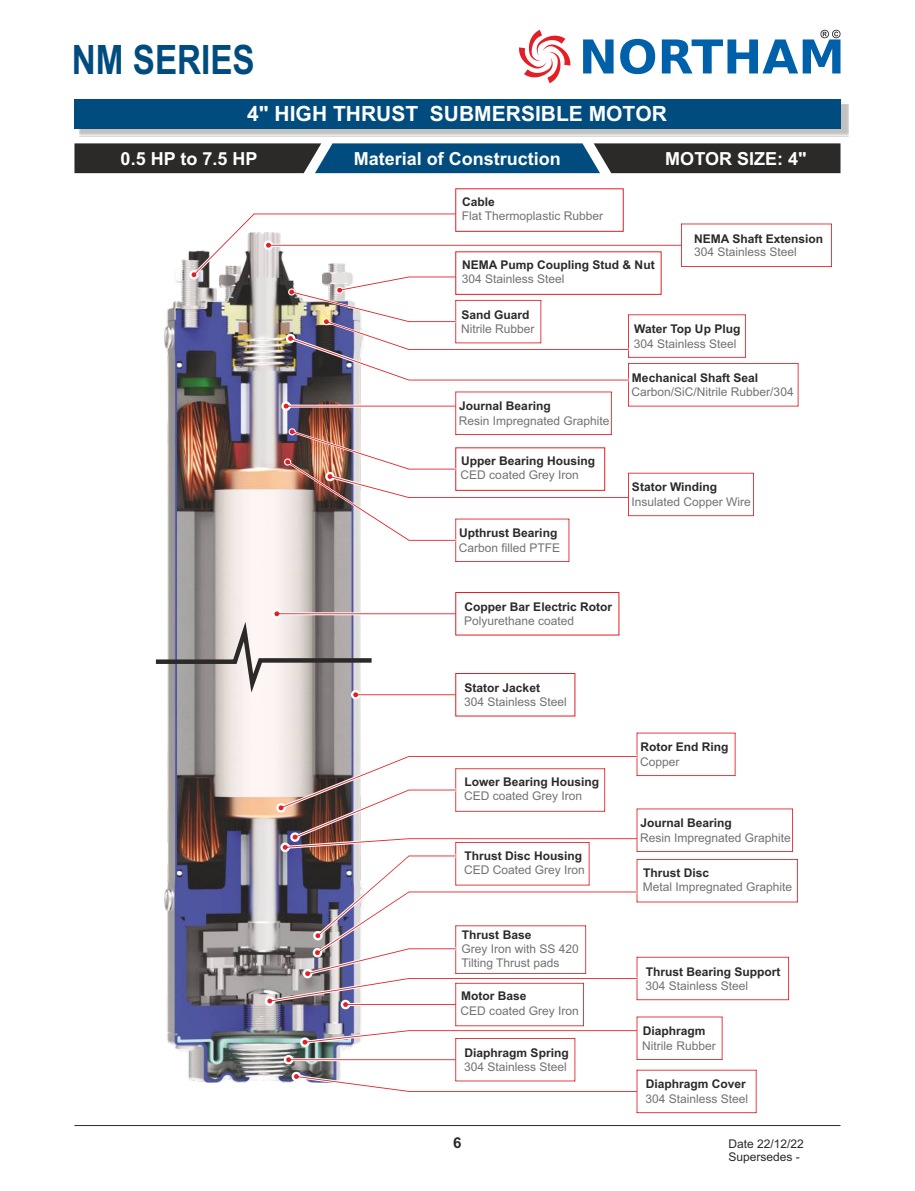
<style>
.page{position:relative;width:915px;height:1191px;background:#fff}
.page>*{position:absolute;margin:0;border:0;box-sizing:border-box;transform-origin:0 0}
.t1{font:700 40.5px "Arial Narrow";color:#004c7e}
.t2{font:700 21px "Arial";color:#fefefe}
.t3{font:700 18px "Arial";color:#fefefe}
.t4{font:700 15px "Arial";color:#2b2a29}
.t5{font:12px/13.4px "Arial";color:#727271}
.t6{font:700 12px "Arial";color:#2b2a29}
.t7{font:12px/13.4px "Arial";color:#2b2a29}
</style>
<div class="page">
<svg style="left:74px;top:143px;width:766px;height:30px;background:#253e4f"></svg>
<hr style="left:74px;top:1125px;width:766px;height:1px;background:#2b2a29">
<div style="left:79px;top:104px;width:769px;height:32px;background:#2b2a29;opacity:.29"></div>
<div style="left:74px;top:99px;width:766px;height:29px;background:#004c7e"></div>
<img style="left:164px;top:251px;width:197px;height:831px">
<div style="left:455px;top:673px;width:120px;height:43px;border:1px solid #e31e24"></div>
<svg style="left:155px;top:609px;width:300px;height:93px"></svg>
<div style="left:455px;top:592px;width:164px;height:43px;border:1px solid #e31e24"></div>
<svg style="left:189px;top:212px;width:642px;height:350px"></svg>
<svg style="left:519px;top:30px;width:51px;height:53px"></svg>
<svg style="left:583px;top:30px;width:257px;height:44px"></svg>
<svg style="left:265px;top:732px;width:532px;height:381px"></svg>
<h1 class="t1" style="left:72px;top:29px;width:184px">NM SERIES</h1>
<h2 class="t2" style="left:247px;top:106px;width:421px">4" HIGH THRUST SUBMERSIBLE MOTOR</h2>
<h3 class="t3" style="left:353px;top:152px;width:209px">Material of Construction</h3>
<h3 class="t3" style="left:121px;top:152px;width:138px">0.5 HP to 7.5 HP</h3>
<h3 class="t3" style="left:665px;top:152px;width:143px">MOTOR SIZE: 4"</h3>
<p class="t6" style="left:462px;top:197px;width:34px">Cable</p>
<p class="t5" style="left:461px;top:210px;width:143px">Flat Thermoplastic Rubber</p>
<p class="t6" style="left:462px;top:260px;width:194px">NEMA Pump Coupling Stud &amp; Nut</p>
<p class="t5" style="left:461px;top:273px;width:104px">304 Stainless Steel</p>
<p class="t6" style="left:693px;top:234px;width:130px">NEMA Shaft Extension</p>
<p class="t5" style="left:693px;top:246px;width:104px">304 Stainless Steel</p>
<p class="t6" style="left:461px;top:310px;width:70px">Sand Guard</p>
<p class="t5" style="left:461px;top:323px;width:75px">Nitrile Rubber</p>
<p class="t6" style="left:459px;top:401px;width:93px">Journal Bearing</p>
<p class="t5" style="left:458px;top:415px;width:152px">Resin Impregnated Graphite</p>
<p class="t6" style="left:461px;top:456px;width:135px">Upper Bearing Housing</p>
<p class="t5" style="left:460px;top:469px;width:120px">CED coated Grey Iron</p>
<p class="t6" style="left:459px;top:528px;width:100px">Upthrust Bearing</p>
<p class="t5" style="left:458px;top:542px;width:103px">Carbon filled PTFE</p>
<p class="t6" style="left:634px;top:324px;width:108px">Water Top Up Plug</p>
<p class="t5" style="left:633px;top:338px;width:104px">304 Stainless Steel</p>
<p class="t6" style="left:631px;top:373px;width:128px">Mechanical Shaft Seal</p>
<p class="t5" style="left:631px;top:386px;width:164px">Carbon/SiC/Nitrile Rubber/304</p>
<p class="t6" style="left:631px;top:483px;width:87px">Stator Winding</p>
<p class="t5" style="left:631px;top:496px;width:121px">Insulated Copper Wire</p>
<p class="t6" style="left:464px;top:602px;width:149px">Copper Bar Electric Rotor</p>
<p class="t5" style="left:464px;top:615px;width:112px">Polyurethane coated</p>
<p class="t6" style="left:464px;top:683px;width:77px">Stator Jacket</p>
<p class="t5" style="left:464px;top:696px;width:104px">304 Stainless Steel</p>
<p class="t6" style="left:464px;top:777px;width:136px">Lower Bearing Housing</p>
<p class="t5" style="left:464px;top:790px;width:120px">CED coated Grey Iron</p>
<p class="t6" style="left:464px;top:851px;width:119px">Thrust Disc Housing</p>
<p class="t5" style="left:464px;top:864px;width:122px">CED Coated Grey Iron</p>
<p class="t6" style="left:462px;top:930px;width:71px">Thrust Base</p>
<p class="t5" style="left:461px;top:943px;width:119px">Grey Iron with SS 420<br>Tilting Thrust pads</p>
<p class="t6" style="left:461px;top:991px;width:67px">Motor Base</p>
<p class="t5" style="left:460px;top:1005px;width:120px">CED coated Grey Iron</p>
<p class="t6" style="left:464px;top:1048px;width:106px">Diaphragm Spring</p>
<p class="t5" style="left:464px;top:1061px;width:104px">304 Stainless Steel</p>
<p class="t6" style="left:640px;top:742px;width:89px">Rotor End Ring</p>
<p class="t5" style="left:639px;top:756px;width:41px">Copper</p>
<p class="t6" style="left:640px;top:818px;width:93px">Journal Bearing</p>
<p class="t5" style="left:639px;top:832px;width:152px">Resin Impregnated Graphite</p>
<p class="t6" style="left:643px;top:868px;width:68px">Thrust Disc</p>
<p class="t5" style="left:642px;top:881px;width:151px">Metal Impregnated Graphite</p>
<p class="t6" style="left:645px;top:966px;width:136px">Thrust Bearing Support</p>
<p class="t5" style="left:645px;top:980px;width:104px">304 Stainless Steel</p>
<p class="t6" style="left:642px;top:1026px;width:64px">Diaphragm</p>
<p class="t5" style="left:642px;top:1040px;width:75px">Nitrile Rubber</p>
<p class="t6" style="left:645px;top:1079px;width:102px">Diaphragm Cover</p>
<p class="t5" style="left:645px;top:1093px;width:104px">304 Stainless Steel</p>
<p class="t4" style="left:453px;top:1136px;width:10px">6</p>
<p class="t7" style="left:728px;top:1137px;width:77px">Date 22/12/22<br>Supersedes -</p>
</div>
